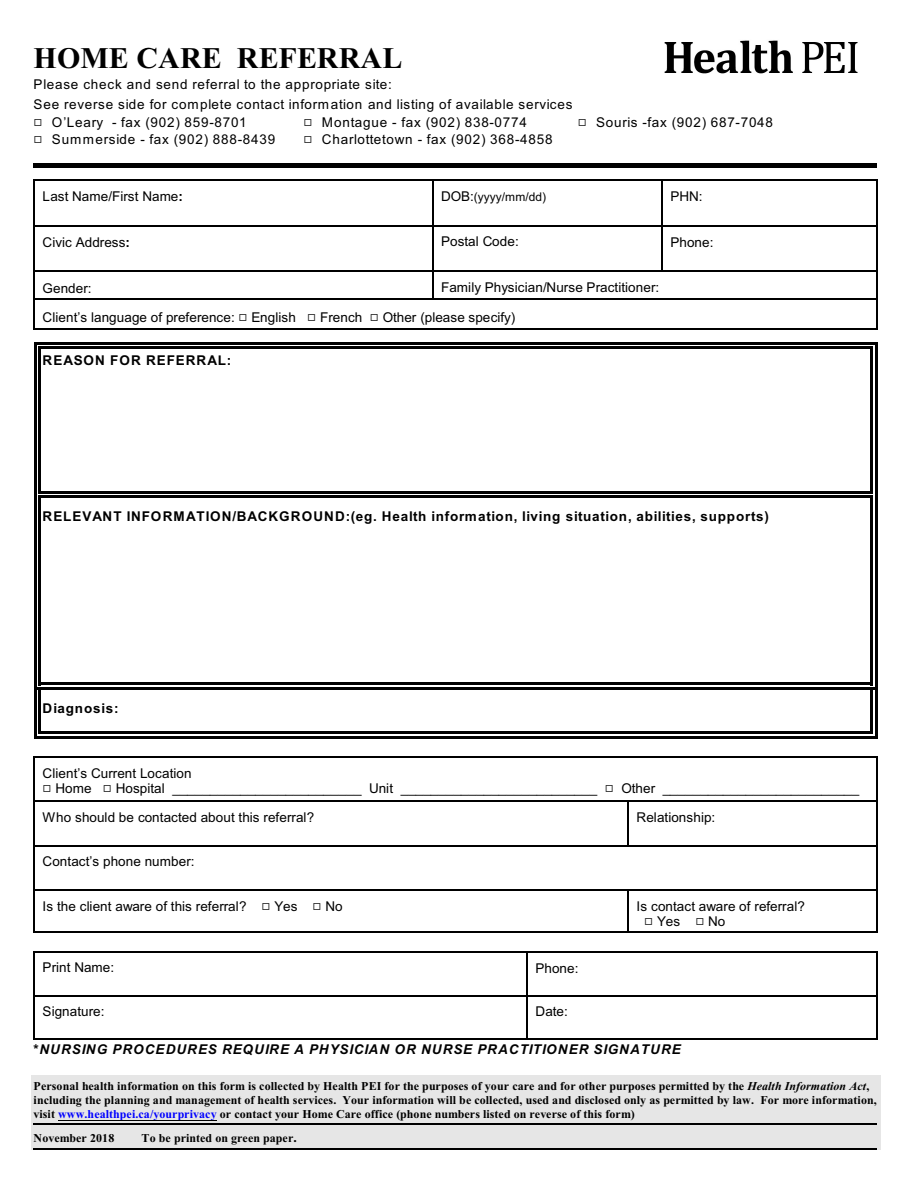
<style>
.page{position:relative;width:918px;height:1188px;background:#fff}
.page>*{position:absolute;margin:0;border:0;box-sizing:border-box;transform-origin:0 0}
.t1{font:700 30px "Times New Roman";letter-spacing:.005em;color:#000}
.t2{font:13.5px/15.3px "Arial";letter-spacing:.005em;color:#000}
.t3{font:13.5px/20px "Arial";letter-spacing:.06em;color:#000}
.t4{font:700 13.5px "Arial";letter-spacing:.06em;color:#000}
.t5{font:italic 700 13.5px "Arial";letter-spacing:.08em;color:#000}
.t6{font:700 12px/14.2px "Times New Roman";letter-spacing:.01em;color:#000}
.t7{font:12px "Arial";color:#000}
.s1{font-weight:700}
.s2{font-size:13.5px}
.s3{font-style:normal}
.s4{font-style:italic}
.s5{color:#00f}
</style>
<div class="page">
<hr style="left:34px;top:179px;width:1px;height:46px;background:#000">
<hr style="left:34px;top:179px;width:398px;height:2px;background:#000">
<hr style="left:432px;top:179px;width:1px;height:46px;background:#000">
<hr style="left:432px;top:179px;width:229px;height:2px;background:#000">
<hr style="left:662px;top:179px;width:1px;height:46px;background:#000">
<hr style="left:876px;top:179px;width:2px;height:46px;background:#000">
<hr style="left:662px;top:179px;width:215px;height:2px;background:#000">
<hr style="left:34px;top:225px;width:1px;height:46px;background:#000">
<hr style="left:34px;top:225px;width:398px;height:1px;background:#000">
<hr style="left:432px;top:225px;width:1px;height:46px;background:#000">
<hr style="left:432px;top:225px;width:229px;height:1px;background:#000">
<hr style="left:662px;top:225px;width:1px;height:46px;background:#000">
<hr style="left:876px;top:225px;width:2px;height:46px;background:#000">
<hr style="left:662px;top:225px;width:215px;height:1px;background:#000">
<svg style="left:34px;top:272px;width:1px;height:27px"></svg>
<hr style="left:34px;top:271px;width:398px;height:1px;background:#000">
<hr style="left:34px;top:299px;width:398px;height:1px;background:#000">
<svg style="left:432px;top:272px;width:1px;height:27px"></svg>
<hr style="left:432px;top:271px;width:229px;height:1px;background:#000">
<hr style="left:432px;top:299px;width:229px;height:1px;background:#000">
<hr style="left:876px;top:271px;width:2px;height:29px;background:#000">
<hr style="left:662px;top:271px;width:215px;height:1px;background:#000">
<hr style="left:662px;top:299px;width:215px;height:1px;background:#000">
<hr style="left:34px;top:300px;width:1px;height:30px;background:#000">
<hr style="left:34px;top:328px;width:398px;height:2px;background:#000">
<hr style="left:876px;top:300px;width:2px;height:30px;background:#000">
<hr style="left:432px;top:328px;width:445px;height:2px;background:#000">
<hr style="left:38px;top:346px;width:3px;height:148px;background:#000">
<hr style="left:870px;top:346px;width:3px;height:148px;background:#000">
<hr style="left:38px;top:346px;width:835px;height:3px;background:#000">
<hr style="left:38px;top:491px;width:835px;height:3px;background:#000">
<hr style="left:34px;top:342px;width:3px;height:156px;background:#000">
<hr style="left:875px;top:342px;width:3px;height:156px;background:#000">
<hr style="left:34px;top:342px;width:843px;height:3px;background:#000">
<hr style="left:38px;top:495px;width:835px;height:3px;background:#000">
<hr style="left:38px;top:498px;width:3px;height:187px;background:#000">
<hr style="left:870px;top:498px;width:3px;height:187px;background:#000">
<hr style="left:38px;top:682px;width:835px;height:3px;background:#000">
<hr style="left:34px;top:498px;width:3px;height:191px;background:#000">
<hr style="left:875px;top:498px;width:3px;height:191px;background:#000">
<hr style="left:34px;top:687px;width:843px;height:2px;background:#000">
<hr style="left:38px;top:690px;width:3px;height:44px;background:#000">
<hr style="left:870px;top:690px;width:3px;height:44px;background:#000">
<hr style="left:38px;top:731px;width:835px;height:3px;background:#000">
<hr style="left:34px;top:690px;width:3px;height:48px;background:#000">
<hr style="left:875px;top:690px;width:3px;height:48px;background:#000">
<hr style="left:34px;top:736px;width:843px;height:2px;background:#000">
<hr style="left:34px;top:756px;width:1px;height:44px;background:#000">
<hr style="left:876px;top:756px;width:2px;height:44px;background:#000">
<hr style="left:34px;top:756px;width:843px;height:2px;background:#000">
<hr style="left:34px;top:800px;width:1px;height:45px;background:#000">
<hr style="left:34px;top:800px;width:594px;height:2px;background:#000">
<hr style="left:628px;top:800px;width:1px;height:45px;background:#000">
<hr style="left:876px;top:800px;width:2px;height:45px;background:#000">
<hr style="left:628px;top:800px;width:249px;height:2px;background:#000">
<hr style="left:34px;top:845px;width:1px;height:44px;background:#000">
<hr style="left:34px;top:845px;width:594px;height:1px;background:#000">
<hr style="left:876px;top:845px;width:2px;height:44px;background:#000">
<hr style="left:628px;top:845px;width:249px;height:1px;background:#000">
<hr style="left:34px;top:889px;width:1px;height:44px;background:#000">
<hr style="left:34px;top:889px;width:594px;height:2px;background:#000">
<hr style="left:34px;top:932px;width:594px;height:1px;background:#000">
<hr style="left:628px;top:889px;width:1px;height:44px;background:#000">
<hr style="left:876px;top:889px;width:2px;height:44px;background:#000">
<hr style="left:628px;top:889px;width:249px;height:2px;background:#000">
<hr style="left:628px;top:932px;width:249px;height:1px;background:#000">
<hr style="left:34px;top:951px;width:1px;height:44px;background:#000">
<hr style="left:34px;top:951px;width:492px;height:1px;background:#000">
<hr style="left:527px;top:951px;width:1px;height:44px;background:#000">
<hr style="left:876px;top:951px;width:2px;height:44px;background:#000">
<hr style="left:527px;top:951px;width:350px;height:1px;background:#000">
<hr style="left:34px;top:995px;width:1px;height:45px;background:#000">
<hr style="left:34px;top:995px;width:492px;height:1px;background:#000">
<hr style="left:34px;top:1038px;width:492px;height:2px;background:#000">
<hr style="left:527px;top:995px;width:1px;height:45px;background:#000">
<hr style="left:876px;top:995px;width:2px;height:45px;background:#000">
<hr style="left:527px;top:995px;width:350px;height:1px;background:#000">
<hr style="left:527px;top:1038px;width:350px;height:2px;background:#000">
<div style="left:31px;top:1075px;width:849px;height:48px;background:#e6e6e6"></div>
<hr style="left:31px;top:1124px;width:849px;height:4px;background:#e6e6e6">
<div style="left:31px;top:1128px;width:849px;height:20px;background:#e6e6e6"></div>
<hr style="left:31px;top:1148px;width:849px;height:2px;background:#e6e6e6">
<hr style="left:58px;top:1120px;width:159px;height:1px;background:#000">
<hr style="left:34px;top:164px;width:843px;height:4px;background:#000">
<hr style="left:34px;top:1124px;width:843px;height:1px;background:#000">
<hr style="left:34px;top:1148px;width:843px;height:1px;background:#000">
<img style="left:664px;top:40px;width:194px;height:34px">
<h1 class="t1" style="left:34px;top:48px;width:370px">HOME CARE REFERRAL</h1>
<p class="t3" style="left:34px;top:75px;width:540px">Please check and send referral to the appropriate site:<br>See reverse side for complete contact information and listing of available services</p>
<p class="t3" style="left:52px;top:113px;width:196px">O’Leary - fax (902) 859-8701</p>
<p class="t3" style="left:322px;top:113px;width:207px">Montague - fax (902) 838-0774</p>
<p class="t3" style="left:596px;top:113px;width:179px">Souris -fax (902) 687-7048</p>
<p class="t3" style="left:52px;top:130px;width:225px">Summerside - fax (902) 888-8439</p>
<p class="t3" style="left:322px;top:130px;width:232px">Charlottetown - fax (902) 368-4858</p>
<p class="t2" style="left:43px;top:190px;width:142px">Last Name/First Name<span class="s1">:</span></p>
<p class="t7" style="left:441px;top:192px;width:107px"><span class="s2">DOB:</span>(yyyy/mm/dd)</p>
<p class="t2" style="left:670px;top:189px;width:34px">PHN:</p>
<p class="t2" style="left:43px;top:236px;width:89px">Civic Address<span class="s1">:</span></p>
<p class="t2" style="left:441px;top:235px;width:79px">Postal Code:</p>
<p class="t2" style="left:670px;top:236px;width:45px">Phone:</p>
<p class="t2" style="left:43px;top:281px;width:50px">Gender:</p>
<p class="t2" style="left:441px;top:281px;width:220px">Family Physician/Nurse Practitioner:</p>
<p class="t2" style="left:43px;top:311px;width:255px">Client’s language of preference: English</p>
<p class="t2" style="left:320px;top:311px;width:44px">French</p>
<p class="t2" style="left:383px;top:311px;width:134px">Other (please specify)</p>
<p class="t4" style="left:43px;top:356px;width:190px">REASON FOR REFERRAL:</p>
<p class="t4" style="left:43px;top:511px;width:728px">RELEVANT INFORMATION/BACKGROUND:(eg. Health information, living situation, abilities, supports)</p>
<p class="t4" style="left:43px;top:703px;width:77px">Diagnosis:</p>
<p class="t2" style="left:56px;top:766px;width:138px;text-indent:-13px">Client’s Current Location<br>Home</p>
<p class="t2" style="left:116px;top:782px;width:483px">Hospital _________________________ Unit __________________________</p>
<p class="t2" style="left:621px;top:782px;width:239px">Other __________________________</p>
<p class="t2" style="left:43px;top:810px;width:273px">Who should be contacted about this referral?</p>
<p class="t2" style="left:637px;top:810px;width:80px">Relationship:</p>
<p class="t2" style="left:43px;top:855px;width:153px">Contact’s phone number:</p>
<p class="t2" style="left:43px;top:900px;width:205px">Is the client aware of this referral?</p>
<p class="t2" style="left:274px;top:900px;width:25px">Yes</p>
<p class="t2" style="left:325px;top:900px;width:19px">No</p>
<p class="t2" style="left:657px;top:899px;width:149px;text-indent:-20px">Is contact aware of referral?<br>Yes</p>
<p class="t2" style="left:708px;top:915px;width:19px">No</p>
<p class="t2" style="left:43px;top:961px;width:73px">Print Name:</p>
<p class="t2" style="left:536px;top:962px;width:45px">Phone:</p>
<p class="t2" style="left:43px;top:1005px;width:64px">Signature:</p>
<p class="t2" style="left:536px;top:1005px;width:34px">Date:</p>
<p class="t5" style="left:34px;top:1044px;width:649px"><span class="s3">*</span>NURSING PROCEDURES REQUIRE A PHYSICIAN OR NURSE PRACTITIONER SIGNATURE</p>
<p class="t6" style="left:34px;top:1080px;width:845px">Personal health information on this form is collected by Health PEI for the purposes of your care and for other purposes permitted by the <span class="s4">Health Information Act</span>, including the planning and management of health services. Your information will be collected, used and disclosed only as permitted by law. For more information, visit <span class="s5">www.healthpei.ca/yourprivacy</span> or contact your Home Care office (phone numbers listed on reverse of this form)</p>
<p class="t6" style="left:34px;top:1132px;width:82px">November 2018</p>
<p class="t6" style="left:142px;top:1132px;width:157px">To be printed on green paper<span class="s2">.</span></p>
</div>
